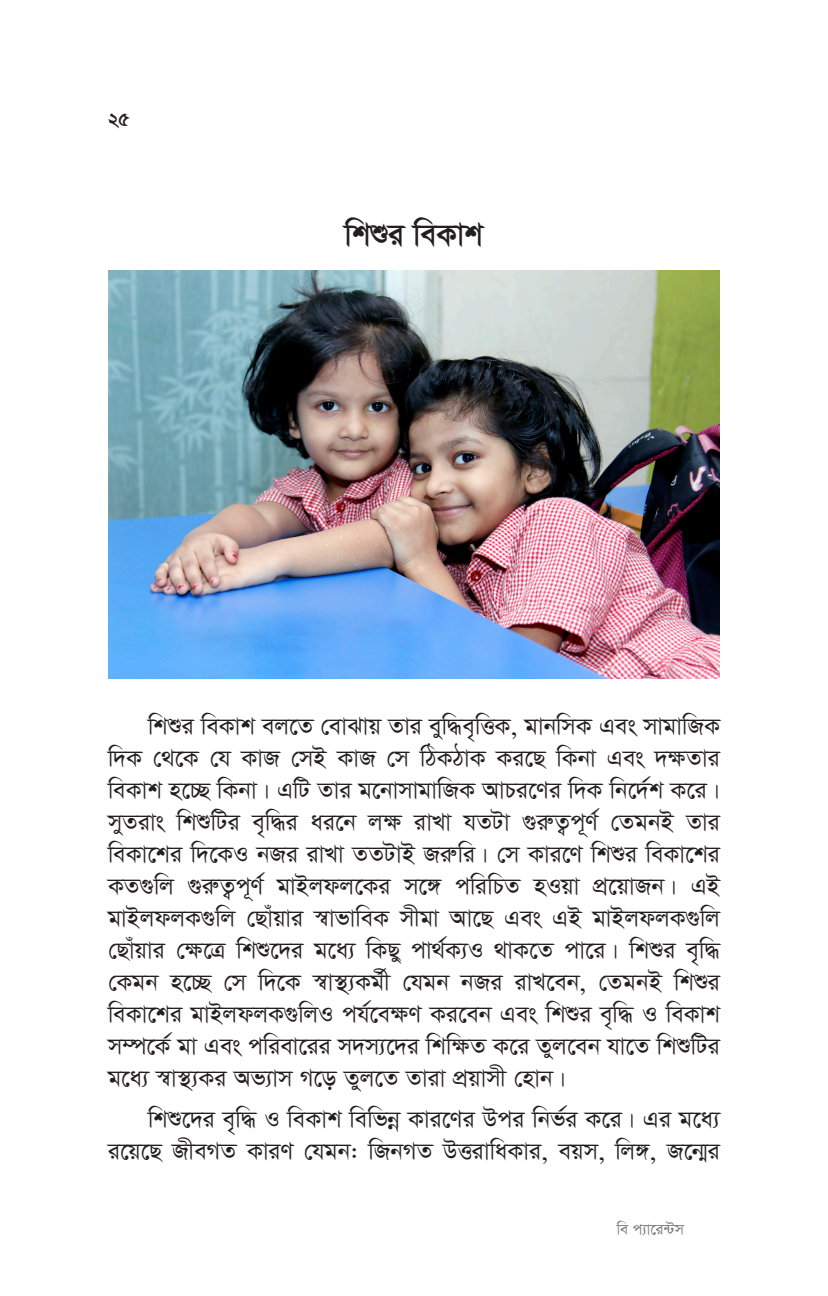
<style>
.page{position:relative;width:828px;height:1296px;background:#fff}
.page>*{position:absolute;margin:0;border:0;box-sizing:border-box;transform-origin:0 0}
.t1{font:700 36px "Sutonny MJ";color:#231f20}
.body_left_indent{font:28px/32px "Sutonny MJ";color:#231f20;text-align:justify}
.t2{font:700 22px "Sutonny MJ";color:#231f20}
.t3{font:18px "Sutonny MJ";color:#76787b}
</style>
<div class="page">
<img style="left:108px;top:271px;width:612px;height:408px">
<p class="t2" style="left:108px;top:106px;width:23px">25</p>
<p class="t1" style="left:345px;top:214px;width:140px">WKÏI WEKVK</p>
<p class="body_left_indent" style="left:108px;top:711px;width:614px;text-indent:40px">WKÏI WEKVK EJ‡Z †EVSVQ ZVI EYW×E„WËK, GVBWMK GES MVGVWRK W`K †_‡K †H KVR †MB KVR †M WVKVVK KI‡Q WKBV GES `¶ZVI WEKVK N‡”Q WKBV| GWU ZVI G‡BVMVGVWRK AVPI‡YI W`K WB‡`©K K‡I| MYZIVS WKÏWUI E„W×I AI‡B J¶ IVLV HZUV ¸IÆZ¡C~Y© †ZGBB ZVI WEKV‡KI W`‡KI BRI IVLV ZZUVB RIÆWI| †M KVI‡Y WKÏI WEKV‡KI KZ¸WJ ¸IÆZ¡C~Y© GVBJDJ‡KI M‡½ CWIWPZ NIQV CÖ‡QVRB| GB GVBJDJK¸WJ †QVUQVI ¯^VFVWEK MXGV AV‡Q GES GB GVBJDJK¸WJ †QVUQVI †¶‡Î WKÏ‡`I G‡A¨ WKQY CV_©K¨I _VK‡Z CV‡I| WKÏI E„W× †KGB N‡”Q †M W`‡K ¯^V¯’¨KG©X †HGB BRI IVL‡EB, †ZGBB WKÏI WEKV‡KI GVBJDJK¸WJI CH©‡E¶Y KI‡EB GES WKÏI E„W× I WEKVK M¤Ú‡K© GV GES CWIEV‡II M`M¨‡`I WKW¶Z K‡I ZYJ‡EB HV‡Z WKÏWUI G‡A¨ ¯^V¯’¨KI AF¨VM M‡O ZYJ‡Z ZVIV CÖQVMX †NVB|</p>
<p class="body_left_indent" style="left:108px;top:1104px;width:613px;text-align:right">WKÏ‡`I E„W× I WEKVK WEWFBŒ KVI‡YI DCI WBF©I K‡I| GI G‡A¨<br>I‡Q‡Q RXEMZ KVIY †HGB: WRBMZ DËIVWAKVI, EQM, WJ½, R‡B¥I</p>
<p class="t3" style="left:617px;top:1220px;width:69px">WE C¨V‡I›UM</p>
</div>
